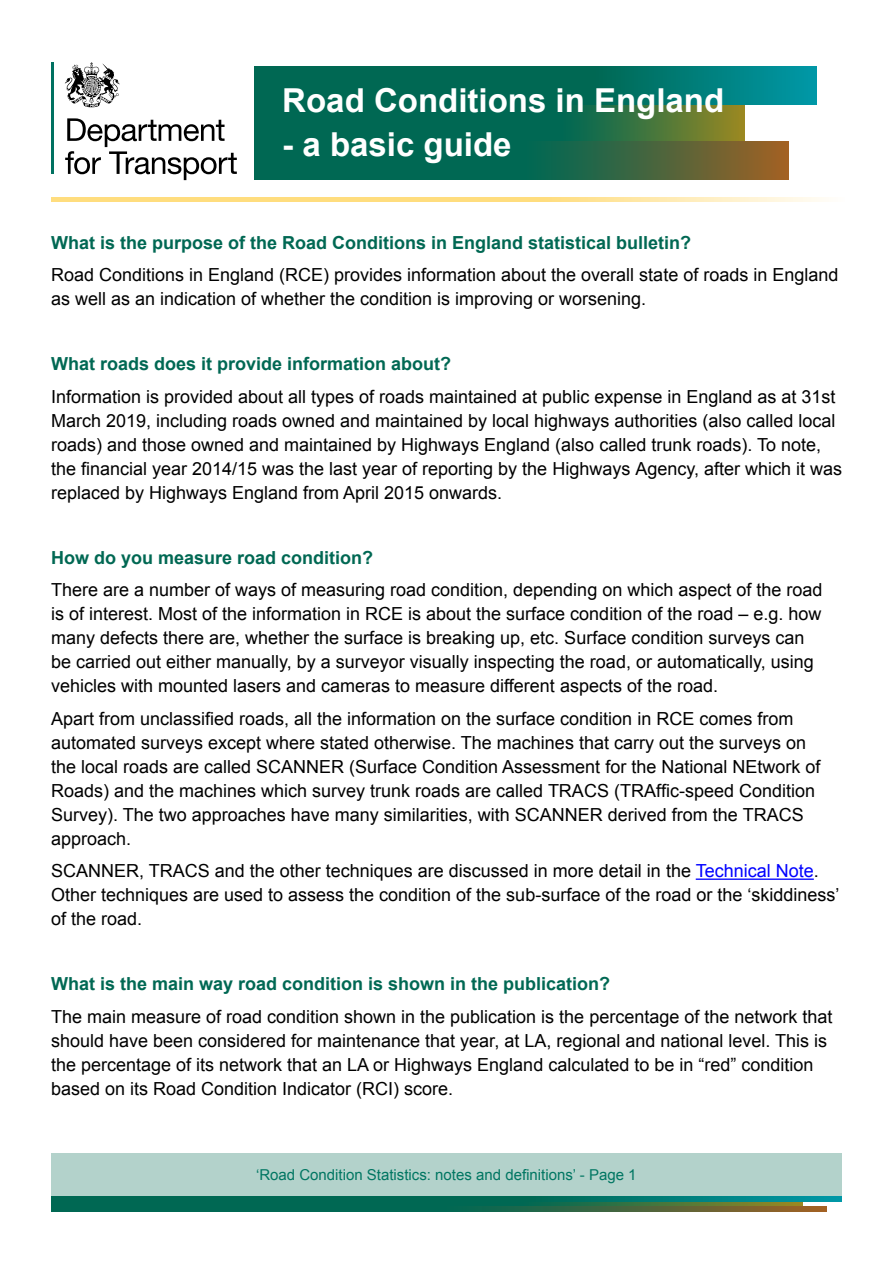
<style>
.page{position:relative;width:893px;height:1263px;background:#fff}
.page>*{position:absolute;margin:0;border:0;box-sizing:border-box;transform-origin:0 0}
.t1{font:700 33px "Arial";color:#fff}
.t2{font:18px/24px "Arial";color:#000}
.t3{font:15px "Arial";color:#007662}
.s1{font-weight:700;color:#006853}
.s2{color:#00f}
</style>
<div class="page">
<div style="left:51px;top:1153px;width:791px;height:43px;background:#b3d2cb"></div>
<hr style="left:51px;top:63px;width:3px;height:111px;background:#007161">
<svg style="left:65px;top:63px;width:55px;height:44px"></svg>
<svg style="left:65px;top:118px;width:172px;height:62px"></svg>
<svg style="left:254px;top:105px;width:491px;height:36px;background:#1b6d4a"></svg>
<svg style="left:254px;top:141px;width:534px;height:38px;background:#256647"></svg>
<svg style="left:254px;top:67px;width:562px;height:38px;background:#007163"></svg>
<svg style="left:51px;top:197px;width:773px;height:5px;background:#ffe293"></svg>
<svg style="left:51px;top:1201px;width:752px;height:5px;background:#156e4e"></svg>
<svg style="left:51px;top:1196px;width:791px;height:5px;background:#007163"></svg>
<svg style="left:51px;top:1206px;width:775px;height:6px;background:#256647"></svg>
<hr style="left:696px;top:878px;width:118px;height:2px;background:#00f">
<p class="t1" style="left:282px;top:79px;width:443px">Road Conditions in England</p>
<p class="t1" style="left:282px;top:122px;width:231px">- a basic guide</p>
<p class="t2" style="left:51px;top:226px;width:789px;line-height:32.5px"><span class="s1">What is the purpose of the Road Conditions in England statistical bulletin?<br></span>Road Conditions in England (RCE) provides information about the overall state of roads in England</p>
<p class="t2" style="left:51px;top:287px;width:597px">as well as an indication of whether the condition is improving or worsening.</p>
<p class="t2" style="left:51px;top:348px;width:786px;line-height:32.5px"><span class="s1">What roads does it provide information about?<br></span>Information is provided about all types of roads maintained at public expense in England as at 31st</p>
<p class="t2" style="left:51px;top:409px;width:793px">March 2019, including roads owned and maintained by local highways authorities (also called local roads) and those owned and maintained by Highways England (also called trunk roads). To note, the financial year 2014/15 was the last year of reporting by the Highways Agency, after which it was replaced by Highways England from April 2015 onwards.</p>
<p class="t2" style="left:51px;top:541px;width:773px;line-height:32.5px"><span class="s1">How do you measure road condition?<br></span>There are a number of ways of measuring road condition, depending on which aspect of the road</p>
<p class="t2" style="left:51px;top:602px;width:772px">is of interest. Most of the information in RCE is about the surface condition of the road – e.g. how many defects there are, whether the surface is breaking up, etc. Surface condition surveys can be carried out either manually, by a surveyor visually inspecting the road, or automatically, using vehicles with mounted lasers and cameras to measure different aspects of the road.</p>
<p class="t2" style="left:51px;top:707px;width:771px">Apart from unclassified roads, all the information on the surface condition in RCE comes from automated surveys except where stated otherwise. The machines that carry out the surveys on the local roads are called SCANNER (Surface Condition Assessment for the National NEtwork of Roads) and the machines which survey trunk roads are called TRACS (TRAffic-speed Condition Survey). The two approaches have many similarities, with SCANNER derived from the TRACS approach.</p>
<p class="t2" style="left:51px;top:859px;width:790px">SCANNER, TRACS and the other techniques are discussed in more detail in the <span class="s2">Technical Note</span>.<br>Other techniques are used to assess the condition of the sub-surface of the road or the ‘skiddiness’ of the road.</p>
<p class="t2" style="left:51px;top:968px;width:783px;line-height:32.5px"><span class="s1">What is the main way road condition is shown in the publication?<br></span>The main measure of road condition shown in the publication is the percentage of the network that</p>
<p class="t2" style="left:51px;top:1029px;width:778px">should have been considered for maintenance that year, at LA, regional and national level. This is the percentage of its network that an LA or Highways England calculated to be in “red” condition based on its Road Condition Indicator (RCI) score.</p>
<p class="t3" style="left:256px;top:1165px;width:382px">‘Road Condition Statistics: notes and definitions’ - Page 1</p>
</div>
